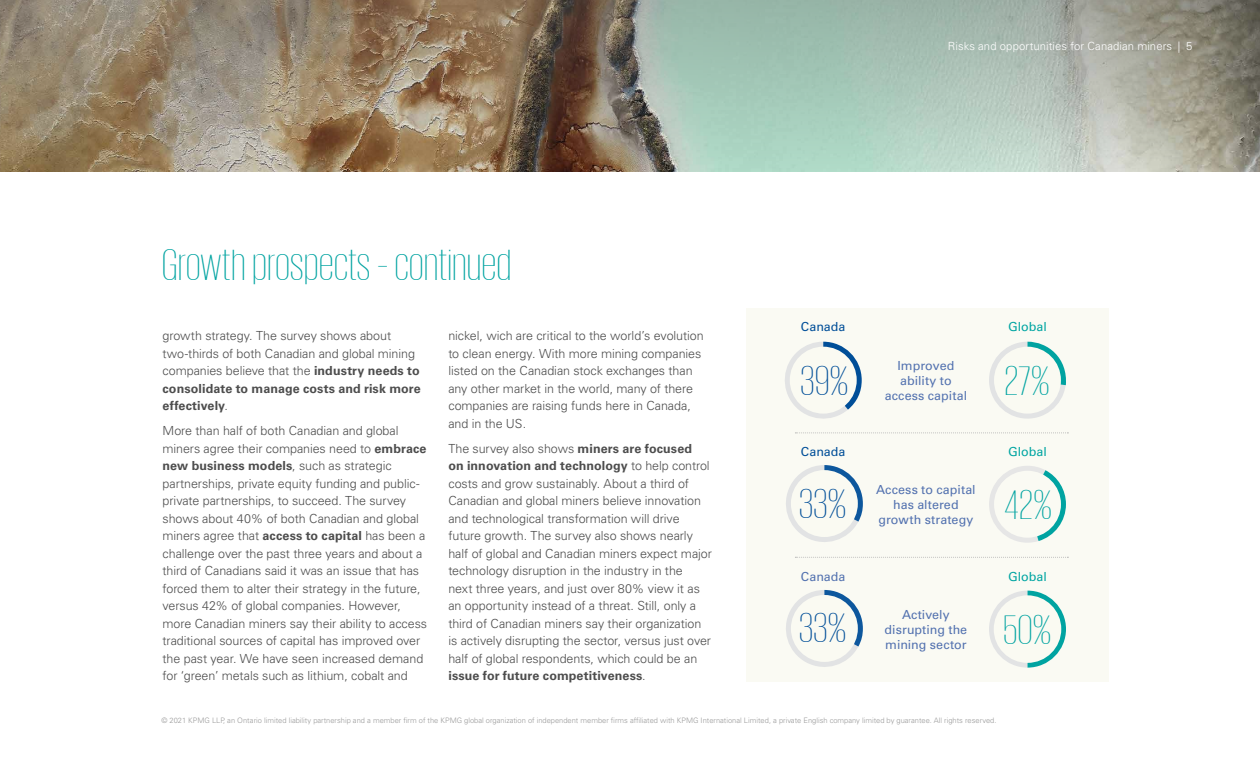
<style>
.page{position:relative;width:1260px;height:765px;background:#fff}
.page>*{position:absolute;margin:0;border:0;box-sizing:border-box;transform-origin:0 0}
.Box_title{font:200 45px "KPMG";letter-spacing:.015em;color:#00a3a1}
.Title_112_pt{font:200 42.5px "KPMG";color:#004e98}
.Title_112_pt-2{font:200 42.5px "KPMG";color:#00a3a1}
.Bodycopy10pt{font:300 12.5px/17.5px "Univers LT Std";letter-spacing:-.005em;color:#4d4d4d}
.Bodycopy10pt-2{font:12.5px/15px "Univers LT Std";letter-spacing:.005em;color:#5271af;text-align:center}
.Bodycopy10pt-3{font:12.5px "Univers LT Std";color:#00a5a2}
.Bodycopy10pt-4{font:12.5px "Univers LT Std";color:#004e98}
.t1{font:300 11.25px "Univers LT Std";letter-spacing:.01em;color:#fff}
.t2{font:300 7.5px "Univers LT Std";color:#999}
.s1{font-weight:700}
</style>
<div class="page">
<div style="left:747px;top:308px;width:362px;height:373px;background:#fafaf3"></div>
<svg style="left:0;top:0;width:1260px;height:172px;background:#9a9987"></svg>
<svg style="left:795px;top:433px;width:273px;height:1px"></svg>
<svg style="left:795px;top:557px;width:273px;height:1px"></svg>
<svg style="left:785px;top:342px;width:77px;height:77px"></svg>
<div style="left:790px;top:347px;width:67px;height:67px;background:#fafaf2;border-radius:50%"></div>
<svg style="left:989px;top:342px;width:77px;height:77px"></svg>
<div style="left:994px;top:347px;width:67px;height:67px;background:#fafaf2;border-radius:50%"></div>
<svg style="left:989px;top:591px;width:77px;height:77px"></svg>
<div style="left:994px;top:595px;width:67px;height:68px;background:#fafaf2;border-radius:50%"></div>
<svg style="left:786px;top:590px;width:77px;height:77px"></svg>
<div style="left:791px;top:595px;width:67px;height:67px;background:#fafaf2;border-radius:50%"></div>
<svg style="left:786px;top:465px;width:77px;height:77px"></svg>
<div style="left:791px;top:470px;width:67px;height:67px;background:#fafaf2;border-radius:50%"></div>
<svg style="left:989px;top:466px;width:77px;height:77px"></svg>
<div style="left:994px;top:471px;width:67px;height:67px;background:#fafaf3;border-radius:50%"></div>
<p class="Box_title" style="left:162px;top:244px;width:350px">Growth prospects – continued</p>
<p class="Bodycopy10pt" style="left:163px;top:327px;width:260px">growth strategy. The survey shows about two-thirds of both Canadian and global mining companies believe that the <span class="s1">industry needs to consolidate to manage costs and risk more effectively</span>.</p>
<p class="Bodycopy10pt" style="left:163px;top:422px;width:266px">More than half of both Canadian and global miners agree their companies need to <span class="s1">embrace new business models</span>, such as strategic partnerships, private equity funding and public&shy;private partnerships, to succeed. The survey shows about 40% of both Canadian and global miners agree that <span class="s1">access to capital</span> has been a challenge over the past three years and about a third of Canadians said it was an issue that has forced them to alter their strategy in the future, versus 42% of global companies. However, more Canadian miners say their ability to access traditional sources of capital has improved over the past year. We have seen increased demand for ‘green’ metals such as lithium, cobalt and</p>
<p class="Bodycopy10pt" style="left:448px;top:327px;width:257px">nickel, wich are critical to the world’s evolution to clean energy. With more mining companies listed on the Canadian stock exchanges than any other market in the world, many of there companies are raising funds here in Canada, and in the US.</p>
<p class="Bodycopy10pt" style="left:448px;top:440px;width:265px">The survey also shows <span class="s1">miners are focused<br>on innovation and technology</span> to help control costs and grow sustainably. About a third of Canadian and global miners believe innovation and technological transformation will drive future growth. The survey also shows nearly half of global and Canadian miners expect major technology disruption in the industry in the<br>next three years, and just over 80% view it as an opportunity instead of a threat. Still, only a third of Canadian miners say their organization is actively disrupting the sector, versus just over half of global respondents, which could be an <span class="s1">issue for future competitiveness</span>.</p>
<p class="t1" style="left:948px;top:39px;width:246px">Risks and opportunities for Canadian miners | 5</p>
<p class="Bodycopy10pt-4" style="left:801px;top:319px;width:46px">Canada</p>
<p class="Bodycopy10pt-3" style="left:1008px;top:319px;width:40px">Global</p>
<p class="Title_112_pt" style="left:801px;top:360px;width:49px">39%</p>
<p class="Bodycopy10pt-2" style="left:898px;top:358px;width:58px;text-align:left">Improved ability to</p>
<p class="Bodycopy10pt-2" style="left:885px;top:388px;width:84px">access capital</p>
<p class="Title_112_pt-2" style="left:1005px;top:360px;width:46px">27%</p>
<p class="Bodycopy10pt-4" style="left:801px;top:444px;width:46px">Canada</p>
<p class="Bodycopy10pt-3" style="left:1008px;top:444px;width:40px">Global</p>
<p class="Title_112_pt" style="left:799px;top:483px;width:49px">33%</p>
<p class="Title_112_pt-2" style="left:1005px;top:484px;width:48px">42%</p>
<p class="Bodycopy10pt-2" style="left:876px;top:482px;width:101px">Access to capital has altered growth strategy</p>
<p class="Bodycopy10pt-2" style="left:801px;top:569px;width:46px">Canada</p>
<p class="Bodycopy10pt-3" style="left:1008px;top:569px;width:40px">Global</p>
<p class="Title_112_pt" style="left:799px;top:608px;width:49px">33%</p>
<p class="Title_112_pt-2" style="left:1003px;top:609px;width:49px">50%</p>
<p class="Bodycopy10pt-2" style="left:885px;top:607px;width:84px">Actively disrupting the mining sector</p>
<p class="t2" style="left:161px;top:716px;width:837px">© 2021 KPMG LLP, an Ontario limited liability partnership and a member firm of the KPMG global organization of independent member firms affiliated with KPMG International Limited, a private English company limited by guarantee. All rights reserved.</p>
</div>
